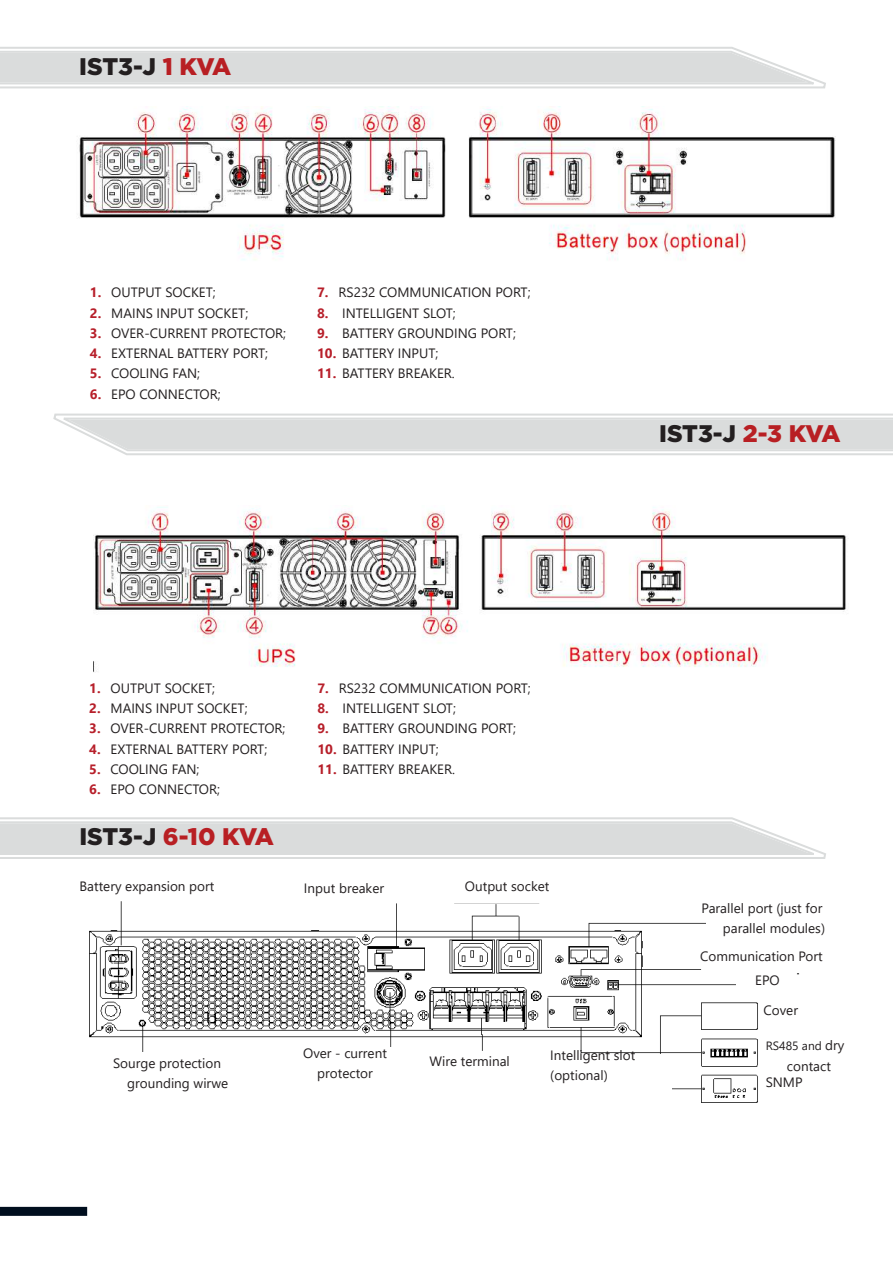
<style>
.page{position:relative;width:893px;height:1263px;background:#fff}
.page>*{position:absolute;margin:0;border:0;box-sizing:border-box;transform-origin:0 0}
.t1{font:900 24px "Gotham";letter-spacing:-.02em;color:#231f20}
.t2{font:900 24px "Gotham";letter-spacing:-.01em;color:#b81f23}
.t3{font:13.5px/20.2px "Segoe UI";color:#231f20}
.t4{font:12px "Segoe UI";color:#231f20}
.s1{color:#b81f23}
.s2{font-weight:700;color:#b71f2a}
.s3{color:#231f20}
.s4{font-size:13.5px}
</style>
<div class="page">
<svg style="left:53px;top:413px;width:840px;height:42px"></svg>
<div style="left:0;top:1207px;width:87px;height:9px;background:#000e1e"></div>
<svg style="left:0;top:47px;width:826px;height:42px;background:#e0e1e1"></svg>
<svg style="left:0;top:817px;width:826px;height:42px;background:#dfe1e1"></svg>
<img style="left:78px;top:106px;width:758px;height:154px">
<img style="left:93px;top:507px;width:753px;height:165px">
<img style="left:89px;top:901px;width:711px;height:202px">
<div style="left:332px;top:883px;width:114px;height:20px;background:#fff"></div>
<div style="left:454px;top:883px;width:133px;height:20px;background:#fff"></div>
<div style="left:706px;top:903px;width:138px;height:36px;background:#fff"></div>
<div style="left:77px;top:1052px;width:172px;height:42px;background:#fff"></div>
<div style="left:303px;top:1047px;width:124px;height:34px;background:#fff"></div>
<div style="left:431px;top:1052px;width:115px;height:24px;background:#fff"></div>
<div style="left:557px;top:1054px;width:115px;height:43px;background:#fff"></div>
<div style="left:702px;top:953px;width:123px;height:20px;background:#fff"></div>
<div style="left:736px;top:976px;width:108px;height:19px;background:#fff"></div>
<div style="left:763px;top:1005px;width:81px;height:20px;background:#fff"></div>
<div style="left:763px;top:1036px;width:92px;height:37px;background:#fff"></div>
<div style="left:763px;top:1077px;width:81px;height:20px;background:#fff"></div>
<h1 class="t1" style="left:79px;top:53px;width:153px">IST3-J <span class="s1">1 KVA</span></h1>
<p class="t3" style="left:90px;top:281px;width:127px"><span class="s2">1.</span> OUTPUT SOCKET;</p>
<p class="t3" style="left:90px;top:301px;width:160px"><span class="s2">2.</span> MAINS INPUT SOCKET;</p>
<p class="t3" style="left:90px;top:322px;width:198px"><span class="s2">3.</span> OVER-CURRENT PROTECTOR;</p>
<p class="t3" style="left:90px;top:342px;width:180px"><span class="s2">4.</span> EXTERNAL BATTERY PORT;</p>
<p class="t3" style="left:90px;top:362px;width:112px"><span class="s2">5.</span> COOLING FAN;</p>
<p class="t3" style="left:90px;top:382px;width:132px"><span class="s2">6.</span> EPO CONNECTOR;</p>
<p class="t3" style="left:317px;top:281px;width:215px"><span class="s2">7.</span> RS232 COMMUNICATION PORT;</p>
<p class="t3" style="left:317px;top:301px;width:140px"><span class="s2">8.</span> INTELLIGENT SLOT;</p>
<p class="t3" style="left:317px;top:322px;width:200px"><span class="s2">9.</span> BATTERY GROUNDING PORT;</p>
<p class="t3" style="left:317px;top:342px;width:123px"><span class="s2">10.</span> BATTERY INPUT;</p>
<p class="t3" style="left:317px;top:362px;width:139px"><span class="s2">11.</span> BATTERY BREAKER.</p>
<h1 class="t1" style="left:659px;top:419px;width:183px">IST3-J <span class="s1">2-3 KVA</span></h1>
<p class="t3" style="left:89px;top:677px;width:127px"><span class="s2">1.</span> OUTPUT SOCKET;</p>
<p class="t3" style="left:89px;top:697px;width:160px"><span class="s2">2.</span> MAINS INPUT SOCKET;</p>
<p class="t3" style="left:89px;top:717px;width:198px"><span class="s2">3.</span> OVER-CURRENT PROTECTOR;</p>
<p class="t3" style="left:89px;top:737px;width:180px"><span class="s2">4.</span> EXTERNAL BATTERY PORT;</p>
<p class="t3" style="left:89px;top:758px;width:112px"><span class="s2">5.</span> COOLING FAN;</p>
<p class="t3" style="left:89px;top:778px;width:132px"><span class="s2">6.</span> EPO CONNECTOR;</p>
<h1 class="t2" style="left:79px;top:823px;width:196px"><span class="s3">IST3-J</span> 6-10 KVA</h1>
<p class="t3" style="left:80px;top:875px;width:136px">Battery expansion port</p>
<p class="t3" style="left:317px;top:677px;width:215px"><span class="s2">7.</span> RS232 COMMUNICATION PORT;</p>
<p class="t3" style="left:317px;top:697px;width:140px"><span class="s2">8.</span> INTELLIGENT SLOT;</p>
<p class="t3" style="left:317px;top:717px;width:200px"><span class="s2">9.</span> BATTERY GROUNDING PORT;</p>
<p class="t3" style="left:317px;top:737px;width:123px"><span class="s2">10.</span> BATTERY INPUT;</p>
<p class="t3" style="left:317px;top:758px;width:139px"><span class="s2">11.</span> BATTERY BREAKER.</p>
<p class="t3" style="left:304px;top:877px;width:82px">Input breaker</p>
<p class="t3" style="left:465px;top:875px;width:86px">Output socket</p>
<p class="t3" style="left:127px;top:1051px;width:102px;text-indent:-14px">Sourge protection grounding wirwe</p>
<p class="t3" style="left:303px;top:1041px;width:85px;text-align:center">Over - current protector</p>
<p class="t3" style="left:429px;top:1050px;width:82px">Wire terminal</p>
<p class="t3" style="left:550px;top:1044px;width:87px">Intelligent slot (optional)</p>
<p class="t3" style="left:702px;top:897px;width:125px;text-align:right">Parallel port (just for parallel modules)</p>
<p class="t3" style="left:700px;top:945px;width:124px">Communication Port</p>
<p class="t3" style="left:755px;top:968px;width:26px">EPO</p>
<p class="t3" style="left:763px;top:999px;width:36px">Cover</p>
<p class="t4" style="left:766px;top:1035px;width:80px">RS485 and <span class="s4">dry</span></p>
<p class="t3" style="left:766px;top:1056px;width:67px;line-height:16.8px;text-indent:21px">contact<br>SNMP</p>
</div>
